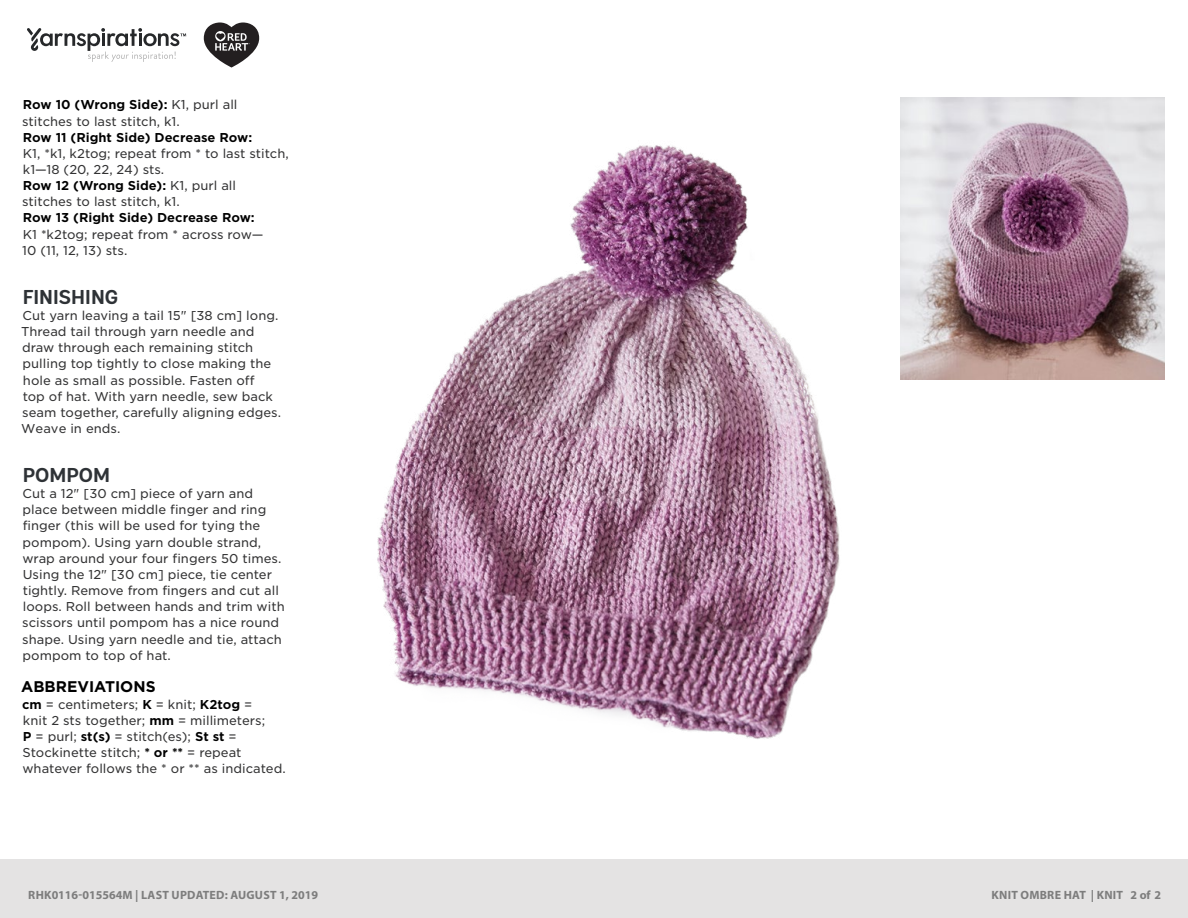
<style>
.page{position:relative;width:1188px;height:918px;background:#fff}
.page>*{position:absolute;margin:0;border:0;box-sizing:border-box;transform-origin:0 0}
.t1{font:700 20.1px "Andes Rounded";color:#2e3236}
.t2{font:700 15.45px "Gotham";color:#000}
.t3{font:12.3px/16.2px "Gotham S Sm";color:#333334}
.t4{font:700 12px "Myriad Pro";letter-spacing:.02em;color:#7d7d7d}
.s1{font-weight:700;color:#000}
</style>
<div class="page">
<img style="left:900px;top:98px;width:265px;height:282px">
<img style="left:377px;top:145px;width:463px;height:594px">
<div style="left:0;top:860px;width:1188px;height:58px;background:#e4e3e3"></div>
<svg style="left:27px;top:28px;width:159px;height:34px"></svg>
<svg style="left:204px;top:22px;width:55px;height:46px"></svg>
<p class="t3" style="left:22px;top:96px;width:268px"><span class="s1">Row 10 (Wrong Side):</span> K1, purl all stitches to last stitch, k1.<br><span class="s1">Row 11 (Right Side) Decrease Row:<br></span>K1, *k1, k2tog; repeat from * to last stitch, k1—18 (20, 22, 24) sts.<br><span class="s1">Row 12 (Wrong Side):</span> K1, purl all<br>stitches to last stitch, k1.<br><span class="s1">Row 13 (Right Side) Decrease Row:<br></span>K1 *k2tog; repeat from * across row—<br>10 (11, 12, 13) sts.</p>
<p class="t1" style="left:23px;top:284px;width:97px">FINISHING</p>
<p class="t3" style="left:21px;top:307px;width:261px">Cut yarn leaving a tail 15" [38 cm] long.<br>Thread tail through yarn needle and draw through each remaining stitch pulling top tightly to close making the hole as small as possible. Fasten off<br>top of hat. With yarn needle, sew back seam together, carefully aligning edges.<br>Weave in ends.</p>
<p class="t1" style="left:23px;top:462px;width:89px">POMPOM</p>
<p class="t3" style="left:22px;top:485px;width:264px">Cut a 12" [30 cm] piece of yarn and place between middle finger and ring finger (this will be used for tying the pompom). Using yarn double strand, wrap around your four fingers 50 times.<br>Using the 12" [30 cm] piece, tie center tightly. Remove from fingers and cut all loops. Roll between hands and trim with scissors until pompom has a nice round shape. Using yarn needle and tie, attach pompom to top of hat.</p>
<p class="t2" style="left:21px;top:677px;width:136px">ABBREVIATIONS</p>
<p class="t3" style="left:22px;top:696px;width:265px"><span class="s1">cm</span> = centimeters; <span class="s1">K</span> = knit; <span class="s1">K2tog</span> =<br>knit 2 sts together; <span class="s1">mm</span> = millimeters;<br><span class="s1">P</span> = purl; <span class="s1">st(s)</span> = stitch(es); <span class="s1">St st</span> = Stockinette stitch; <span class="s1">* or **</span> = repeat whatever follows the * or ** as indicated.</p>
<p class="t4" style="left:28px;top:887px;width:291px">RHK0116-015564M | LAST UPDATED: AUGUST 1, 2019</p>
<p class="t4" style="left:992px;top:887px;width:171px">KNIT OMBRE HAT | KNIT 2 of 2</p>
</div>
